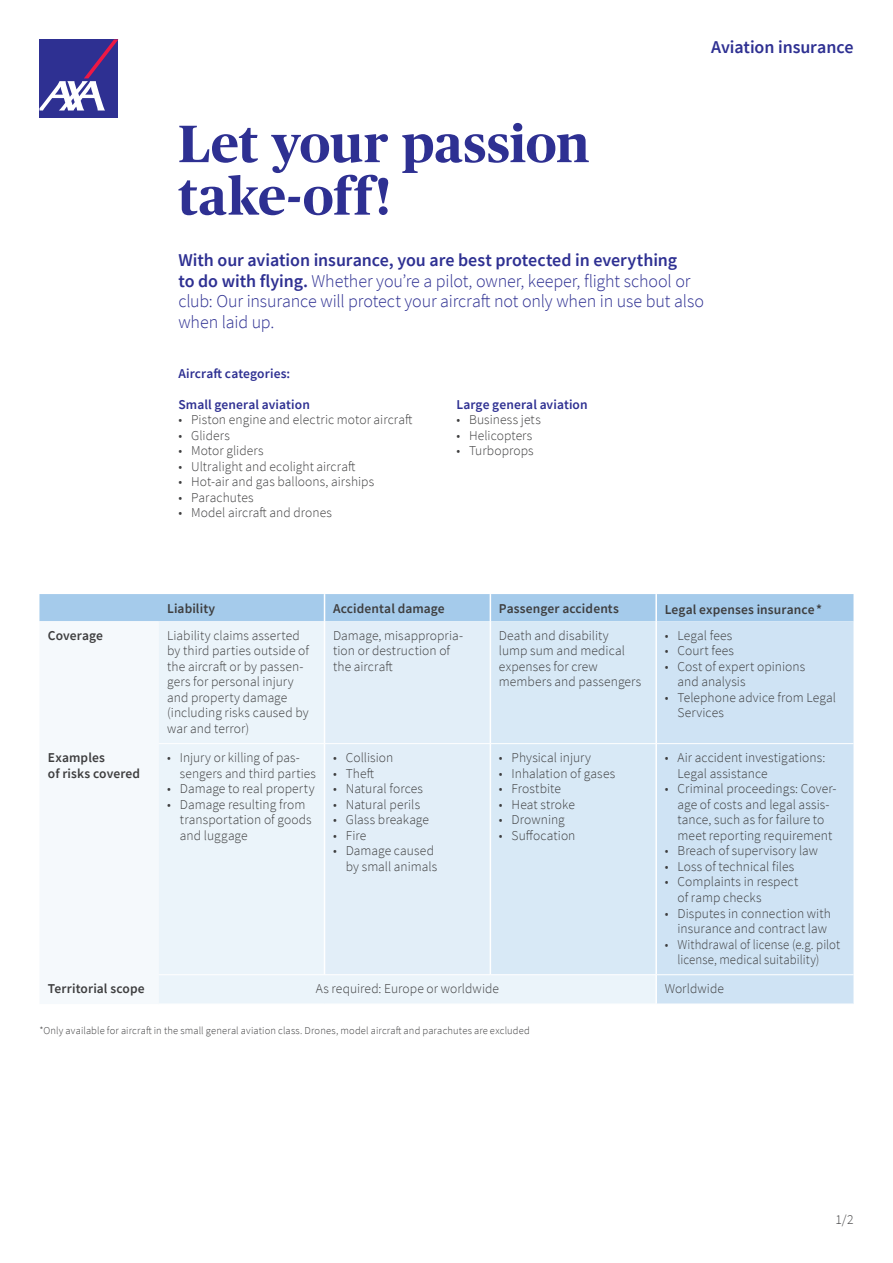
<style>
.page{position:relative;width:893px;height:1263px;background:#fff}
.page>*{position:absolute;margin:0;border:0;box-sizing:border-box;transform-origin:0 0}
.Headline{font:700 52.5px "Publico Headline";letter-spacing:.005em;color:#2e3092}
.Lead{font:300 18px/20.7px "Source Sans Pro";letter-spacing:-.01em;color:#2e3092}
.t1{font:600 18px "Source Sans Pro";letter-spacing:-.005em;color:#2e3092}
.Tab_Copy{font:300 13.5px/15.6px "Source Sans Pro";letter-spacing:.005em;color:#3e3e3f}
.Tab_Copy-2{font:600 13.5px/15.6px "Source Sans Pro";letter-spacing:.01em;color:#3e3e3f}
.Tab_Copy-3{font:600 13.5px "Source Sans Pro";letter-spacing:.005em;color:#2e3092}
.Tab_Copy-4{font:300 13.5px/15.6px "Source Sans Pro";letter-spacing:.005em;color:#3e3e3f;text-align:center;scale:.95 1}
.Tab_Copy-5{font:300 10.5px "Source Sans Pro";letter-spacing:.015em;color:#3e3e3f}
.s1{font-weight:600}
</style>
<div class="page">
<div style="left:39px;top:39px;width:79px;height:79px;background:#2e3092"></div>
<svg style="left:39px;top:39px;width:79px;height:71px"></svg>
<div style="left:39px;top:621px;width:120px;height:382px;background:#f5f9fc"></div>
<div style="left:159px;top:621px;width:496px;height:383px;background:#ebf4fa"></div>
<div style="left:325px;top:621px;width:165px;height:353px;background:#e2eef8"></div>
<div style="left:491px;top:621px;width:164px;height:353px;background:#d8e9f6"></div>
<div style="left:657px;top:621px;width:196px;height:383px;background:#cfe3f4"></div>
<div style="left:39px;top:594px;width:814px;height:27px;background:#a5cbeb"></div>
<hr style="left:655px;top:594px;width:2px;height:27px;background:#fff">
<hr style="left:324px;top:621px;width:1px;height:122px;background:#fff">
<hr style="left:490px;top:621px;width:1px;height:122px;background:#fff">
<hr style="left:324px;top:744px;width:1px;height:230px;background:#fff">
<hr style="left:490px;top:744px;width:1px;height:230px;background:#fff">
<hr style="left:159px;top:743px;width:166px;height:1px;background:#fff">
<hr style="left:325px;top:743px;width:165px;height:1px;background:#fff">
<hr style="left:490px;top:743px;width:166px;height:1px;background:#fff">
<hr style="left:656px;top:743px;width:197px;height:1px;background:#fff">
<hr style="left:159px;top:974px;width:166px;height:1px;background:#fff">
<hr style="left:325px;top:974px;width:165px;height:1px;background:#fff">
<hr style="left:490px;top:974px;width:166px;height:1px;background:#fff">
<hr style="left:656px;top:974px;width:197px;height:1px;background:#fff">
<h2 class="t1" style="left:711px;top:35px;width:144px">Aviation insurance</h2>
<p class="Headline" style="left:178px;top:106px;width:412px">Let your passion</p>
<p class="Headline" style="left:178px;top:159px;width:214px">take-off!</p>
<p class="Lead" style="left:178px;top:250px;width:527px"><span class="s1">With our aviation insurance, you are best protected in everything<br>to do with flying.</span> Whether you’re a pilot, owner, keeper, flight school or club: Our insurance will protect your aircraft not only when in use but also when laid up.</p>
<p class="Tab_Copy-3" style="left:178px;top:364px;width:113px">Aircraft categories:</p>
<p class="Tab_Copy-3" style="left:178px;top:395px;width:133px">Small general aviation</p>
<p class="Tab_Copy" style="left:178px;top:412px;width:235px">• Piston engine and electric motor aircraft</p>
<p class="Tab_Copy" style="left:178px;top:427px;width:53px">• Gliders</p>
<p class="Tab_Copy" style="left:178px;top:443px;width:87px">• Motor gliders</p>
<p class="Tab_Copy" style="left:178px;top:458px;width:178px">• Ultralight and ecolight aircraft</p>
<p class="Tab_Copy" style="left:178px;top:474px;width:197px">• Hot-air and gas balloons, airships</p>
<p class="Tab_Copy" style="left:178px;top:489px;width:77px">• Parachutes</p>
<p class="Tab_Copy" style="left:178px;top:505px;width:155px">• Model aircraft and drones</p>
<p class="Tab_Copy-3" style="left:456px;top:395px;width:133px">Large general aviation</p>
<p class="Tab_Copy" style="left:456px;top:412px;width:86px">• Business jets</p>
<p class="Tab_Copy" style="left:456px;top:427px;width:78px">• Helicopters</p>
<p class="Tab_Copy" style="left:456px;top:443px;width:79px">• Turboprops</p>
<p class="Tab_Copy-2" style="left:167px;top:600px;width:50px">Liability</p>
<p class="Tab_Copy-2" style="left:333px;top:600px;width:113px">Accidental damage</p>
<p class="Tab_Copy-2" style="left:499px;top:600px;width:122px">Passenger accidents</p>
<p class="Tab_Copy-2" style="left:665px;top:602px;width:159px">Legal expenses insurance*</p>
<p class="Tab_Copy-2" style="left:48px;top:627px;width:57px">Coverage</p>
<p class="Tab_Copy" style="left:167px;top:628px;width:143px">Liability claims asserted by third parties outside of the aircraft or by passen&shy;gers for personal injury and property damage (including risks caused by war and terror)</p>
<p class="Tab_Copy" style="left:333px;top:628px;width:132px">Damage, misappropria&shy;tion or destruction of the aircraft</p>
<p class="Tab_Copy" style="left:499px;top:628px;width:111px">Death and disability</p>
<p class="Tab_Copy" style="left:499px;top:643px;width:127px">lump sum and medical</p>
<p class="Tab_Copy" style="left:499px;top:659px;width:100px">expenses for crew</p>
<p class="Tab_Copy" style="left:499px;top:674px;width:144px">members and passengers</p>
<p class="Tab_Copy-2" style="left:48px;top:750px;width:94px">Examples<br>of risks covered</p>
<p class="Tab_Copy" style="left:180px;top:750px;width:137px;text-indent:-13px">• Injury or killing of pas&shy;sengers and third parties</p>
<p class="Tab_Copy" style="left:167px;top:781px;width:149px">• Damage to real property</p>
<p class="Tab_Copy" style="left:180px;top:796px;width:133px;text-indent:-13px">• Damage resulting from transportation of goods and luggage</p>
<p class="Tab_Copy" style="left:333px;top:750px;width:62px">• Collision</p>
<p class="Tab_Copy" style="left:333px;top:765px;width:43px">• Theft</p>
<p class="Tab_Copy" style="left:333px;top:781px;width:92px">• Natural forces</p>
<p class="Tab_Copy" style="left:333px;top:796px;width:89px">• Natural perils</p>
<p class="Tab_Copy" style="left:333px;top:812px;width:98px">• Glass breakage</p>
<p class="Tab_Copy" style="left:333px;top:828px;width:35px">• Fire</p>
<p class="Tab_Copy" style="left:333px;top:843px;width:106px;text-align:right">• Damage caused by small animals</p>
<p class="Tab_Copy" style="left:499px;top:750px;width:94px">• Physical injury</p>
<p class="Tab_Copy" style="left:499px;top:765px;width:118px">• Inhalation of gases</p>
<p class="Tab_Copy" style="left:499px;top:781px;width:64px">• Frostbite</p>
<p class="Tab_Copy" style="left:499px;top:796px;width:78px">• Heat stroke</p>
<p class="Tab_Copy" style="left:499px;top:812px;width:67px">• Drowning</p>
<p class="Tab_Copy" style="left:499px;top:828px;width:78px">• Suffocation</p>
<p class="Tab_Copy" style="left:665px;top:628px;width:69px">• Legal fees</p>
<p class="Tab_Copy" style="left:665px;top:643px;width:71px">• Court fees</p>
<p class="Tab_Copy" style="left:677px;top:659px;width:129px;text-indent:-13px">• Cost of expert opinions and analysis</p>
<p class="Tab_Copy" style="left:677px;top:690px;width:160px;text-indent:-13px">• Telephone advice from Legal<br>Services</p>
<p class="Tab_Copy" style="left:677px;top:750px;width:149px;text-indent:-13px">• Air accident investigations:<br>Legal assistance</p>
<p class="Tab_Copy" style="left:677px;top:781px;width:160px;text-indent:-13px">• Criminal proceedings: Cover&shy;age of costs and legal assis&shy;tance, such as for failure to meet reporting requirement</p>
<p class="Tab_Copy" style="left:665px;top:843px;width:155px">• Breach of supervisory law</p>
<p class="Tab_Copy" style="left:665px;top:859px;width:131px">• Loss of technical files</p>
<p class="Tab_Copy" style="left:677px;top:874px;width:122px;text-indent:-13px">• Complaints in respect of ramp checks</p>
<p class="Tab_Copy" style="left:665px;top:905px;width:168px;text-align:right">• Disputes in connection with insurance and contract law</p>
<p class="Tab_Copy-4" style="left:665px;top:936px;width:186px">• Withdrawal of license (e.g. pilot license, medical suitability)</p>
<p class="Tab_Copy-2" style="left:48px;top:981px;width:98px">Territorial scope</p>
<p class="Tab_Copy" style="left:316px;top:981px;width:185px">As required: Europe or worldwide</p>
<p class="Tab_Copy" style="left:665px;top:981px;width:61px">Worldwide</p>
<p class="Tab_Copy-5" style="left:39px;top:1024px;width:492px">*Only available for aircraft in the small general aviation class. Drones, model aircraft and parachutes are excluded</p>
<p class="Tab_Copy" style="left:835px;top:1211px;width:20px">1/2</p>
</div>
